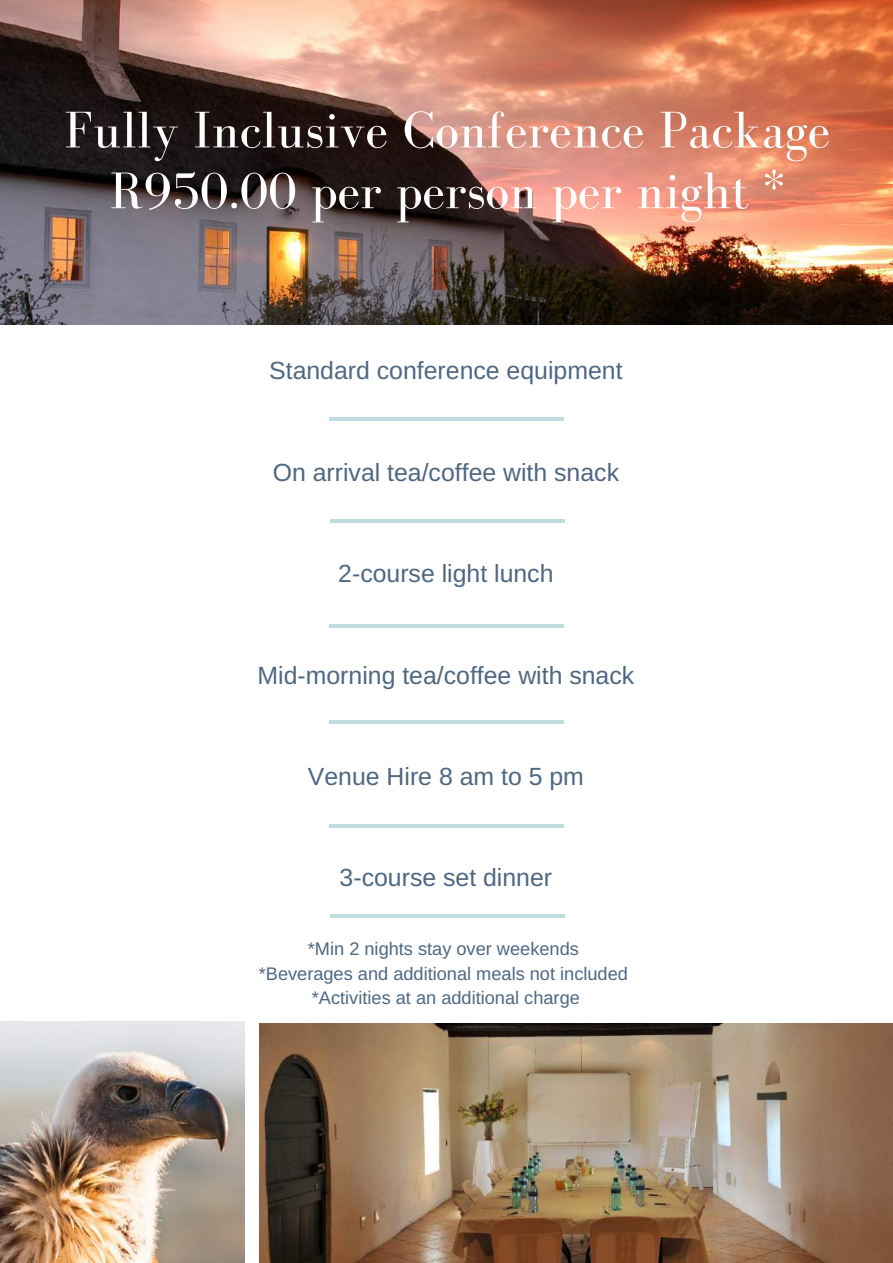
<style>
.page{position:relative;width:893px;height:1263px;background:#fff}
.page>*{position:absolute;margin:0;border:0;box-sizing:border-box;transform-origin:0 0}
.t1{font:52.95px/60.8px "Bodoni FLF";color:#fff;text-align:center}
.t2{font:24.9px "Arimo";color:#4e6782}
.t3{font:18.15px/24.8px "Arimo";color:#4e6782;text-align:center}
</style>
<div class="page">
<img style="left:0;top:0;width:893px;height:324px">
<img style="left:259px;top:1023px;width:634px;height:240px">
<img style="left:0;top:1021px;width:244px;height:242px">
<hr style="left:329px;top:418px;width:235px;height:3px;background:#499ca8">
<hr style="left:330px;top:519px;width:235px;height:3px;background:#499ca8">
<hr style="left:329px;top:624px;width:235px;height:3px;background:#499ca8">
<hr style="left:329px;top:721px;width:235px;height:3px;background:#499ca8">
<hr style="left:329px;top:824px;width:235px;height:4px;background:#bfdce0">
<hr style="left:330px;top:914px;width:235px;height:4px;background:#bfdce0">
<h1 class="t1" style="left:64px;top:99px;width:768px">Fully Inclusive Conference Package<br>R950.00 per person per night *</h1>
<p class="t2" style="left:269px;top:357px;width:355px">Standard conference equipment</p>
<p class="t2" style="left:273px;top:458px;width:348px">On arrival tea/coffee with snack</p>
<p class="t2" style="left:338px;top:560px;width:217px">2-course light lunch</p>
<p class="t2" style="left:258px;top:661px;width:378px">Mid-morning tea/coffee with snack</p>
<p class="t2" style="left:308px;top:762px;width:277px">Venue Hire 8 am to 5 pm</p>
<p class="t2" style="left:340px;top:864px;width:214px">3-course set dinner</p>
<p class="t3" style="left:259px;top:936px;width:371px">*Min 2 nights stay over weekends *Beverages and additional meals not included *Activities at an additional charge</p>
</div>
